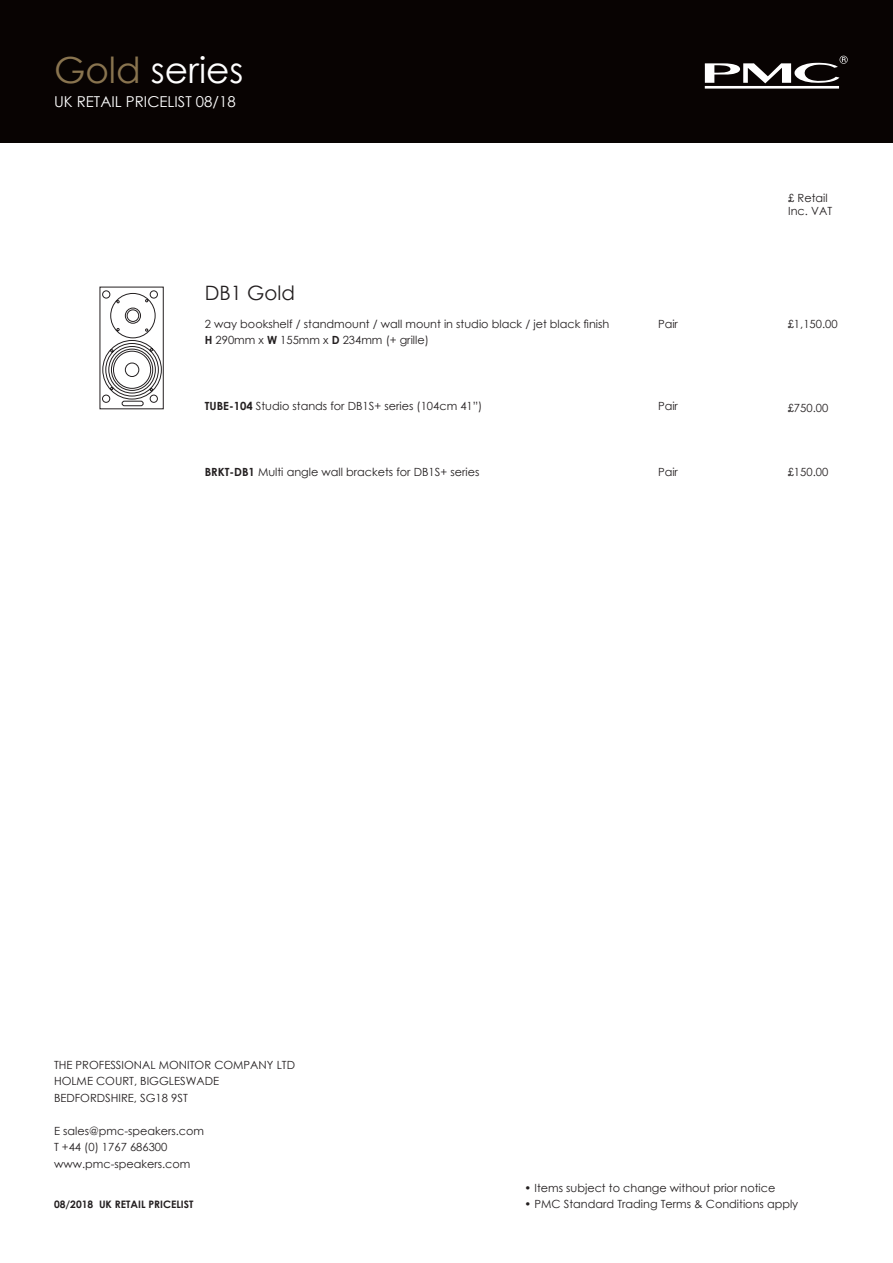
<style>
.page{position:relative;width:893px;height:1263px;background:#fff}
.page>*{position:absolute;margin:0;border:0;box-sizing:border-box;transform-origin:0 0}
.t1{font:36px "Century Gothic";color:#fff}
.t2{font:19.8px "Century Gothic";color:#231f20}
.t3{font:15px "Century Gothic";color:#fff}
.t4{font:11.25px/16.5px "Century Gothic";color:#231f20}
.t5{font:700 10.35px "Century Gothic";color:#231f20}
.s1{color:#89744f}
.s2{font-weight:700}
</style>
<div class="page">
<div style="left:0;top:0;width:893px;height:142px;background:#080302"></div>
<svg style="left:705px;top:56px;width:143px;height:33px"></svg>
<svg style="left:99px;top:287px;width:65px;height:122px"></svg>
<p class="t1" style="left:54px;top:45px;width:191px"><span class="s1">Gold</span> series</p>
<p class="t3" style="left:54px;top:91px;width:183px">UK RETAIL PRICELIST 08/18</p>
<p class="t2" style="left:205px;top:279px;width:92px">DB1 Gold</p>
<p class="t4" style="left:205px;top:315px;width:406px">2 way bookshelf / standmount / wall mount in studio black / jet black finish<br><span class="s2">H</span> 290mm x <span class="s2">W</span> 155mm x <span class="s2">D</span> 234mm (+ grille)</p>
<p class="t4" style="left:205px;top:397px;width:279px"><span class="s2">TUBE-104</span> Studio stands for DB1S+ series (104cm 41”)</p>
<p class="t4" style="left:205px;top:463px;width:276px"><span class="s2">BRKT-DB1</span> Multi angle wall brackets for DB1S+ series</p>
<p class="t4" style="left:658px;top:316px;width:21px">Pair</p>
<p class="t4" style="left:658px;top:397px;width:21px">Pair</p>
<p class="t4" style="left:788px;top:191px;width:45px;line-height:13.5px">£ Retail<br>Inc. VAT</p>
<p class="t4" style="left:788px;top:316px;width:51px">£1,150.00</p>
<p class="t4" style="left:788px;top:399px;width:42px">£750.00</p>
<p class="t4" style="left:658px;top:463px;width:21px">Pair</p>
<p class="t4" style="left:788px;top:463px;width:42px">£150.00</p>
<p class="t4" style="left:54px;top:1056px;width:243px">THE PROFESSIONAL MONITOR COMPANY LTD</p>
<p class="t4" style="left:54px;top:1072px;width:167px">HOLME COURT, BIGGLESWADE</p>
<p class="t4" style="left:54px;top:1089px;width:135px">BEDFORDSHIRE, SG18 9ST</p>
<p class="t4" style="left:54px;top:1122px;width:152px">E sales@pmc-speakers.com</p>
<p class="t4" style="left:54px;top:1138px;width:115px">T +44 (0) 1767 686300</p>
<p class="t4" style="left:54px;top:1155px;width:138px">www.pmc-speakers.com</p>
<p class="t5" style="left:54px;top:1197px;width:141px">08/2018 UK RETAIL PRICELIST</p>
<p class="t4" style="left:525px;top:1179px;width:252px">• Items subject to change without prior notice</p>
<p class="t4" style="left:525px;top:1195px;width:275px">• PMC Standard Trading Terms &amp; Conditions apply</p>
</div>
